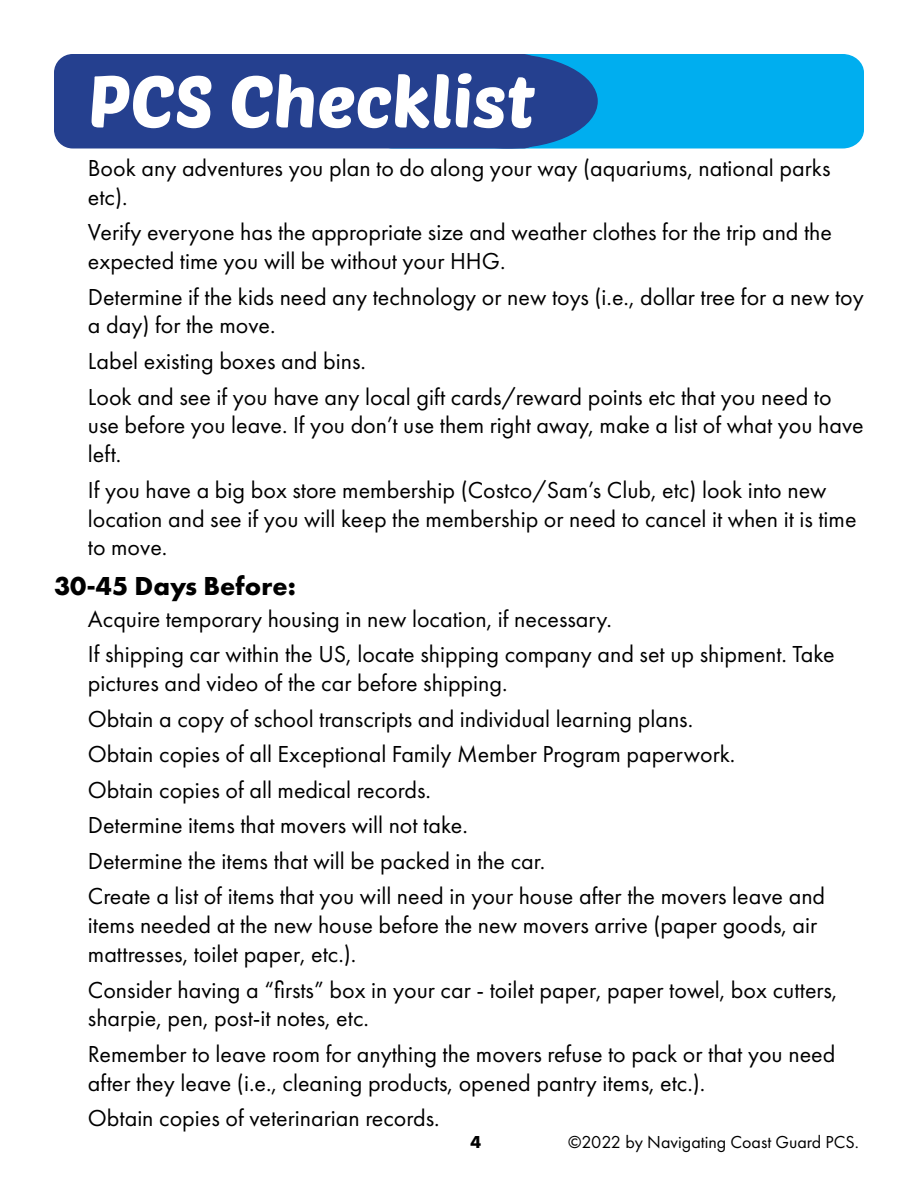
<style>
.page{position:relative;width:918px;height:1188px;background:#fff}
.page>*{position:absolute;margin:0;border:0;box-sizing:border-box;transform-origin:0 0}
.t1{font:72px "Poetsen One";color:#fff}
.t2{font:700 27px "Futura PT";color:#000}
.t3{font:24px/28.8px "Futura PT";color:#000}
.t4{font:18px "Futura PT";color:#000}
.t5{font:700 18px "Futura PT";color:#000}
</style>
<div class="page">
<div style="left:371px;top:54px;width:493px;height:95px;background:#00aeef"></div>
<div style="left:418px;top:55px;width:179px;height:93px;background:#25408f;border-radius:50%"></div>
<div style="left:55px;top:55px;width:486px;height:93px;background:#25408f;border-radius:18px"></div>
<div style="left:54px;top:54px;width:488px;height:94px;border:2px solid #25408f;border-radius:18px"></div>
<h1 class="t1" style="left:88px;top:56px;width:449px">PCS Checklist</h1>
<p class="t3" style="left:88px;top:153px;width:744px">Book any adventures you plan to do along your way (aquariums, national parks etc).</p>
<p class="t3" style="left:88px;top:218px;width:746px">Verify everyone has the appropriate size and weather clothes for the trip and the expected time you will be without your HHG.</p>
<p class="t3" style="left:88px;top:282px;width:777px">Determine if the kids need any technology or new toys (i.e., dollar tree for a new toy a day) for the move.</p>
<p class="t3" style="left:88px;top:343px;width:745px;line-height:35.5px">Label existing boxes and bins.<br>Look and see if you have any local gift cards/reward points etc that you need to</p>
<p class="t3" style="left:88px;top:411px;width:777px">use before you leave. If you don’t use them right away, make a list of what you have left.</p>
<p class="t3" style="left:88px;top:475px;width:770px">If you have a big box store membership (Costco/Sam’s Club, etc) look into new location and see if you will keep the membership or need to cancel it when it is time to move.</p>
<p class="t2" style="left:54px;top:569px;width:243px">30-45 Days Before:</p>
<p class="t3" style="left:88px;top:601px;width:748px;line-height:35.5px">Acquire temporary housing in new location, if necessary.<br>If shipping car within the US, locate shipping company and set up shipment. Take</p>
<p class="t3" style="left:88px;top:665px;width:739px;line-height:35.5px">pictures and video of the car before shipping.<br>Obtain a copy of school transcripts and individual learning plans.<br>Obtain copies of all Exceptional Family Member Program paperwork.<br>Obtain copies of all medical records.<br>Determine items that movers will not take.<br>Determine the items that will be packed in the car.<br>Create a list of items that you will need in your house after the movers leave and</p>
<p class="t3" style="left:88px;top:911px;width:731px">items needed at the new house before the new movers arrive (paper goods, air mattresses, toilet paper, etc.).</p>
<p class="t3" style="left:88px;top:975px;width:751px">Consider having a “firsts” box in your car - toilet paper, paper towel, box cutters, sharpie, pen, post-it notes, etc.</p>
<p class="t3" style="left:88px;top:1039px;width:749px">Remember to leave room for anything the movers refuse to pack or that you need after they leave (i.e., cleaning products, opened pantry items, etc.).</p>
<p class="t3" style="left:88px;top:1104px;width:353px">Obtain copies of veterinarian records.</p>
<p class="t5" style="left:471px;top:1130px;width:12px">4</p>
<p class="t4" style="left:568px;top:1131px;width:292px">©2022 by Navigating Coast Guard PCS.</p>
</div>
